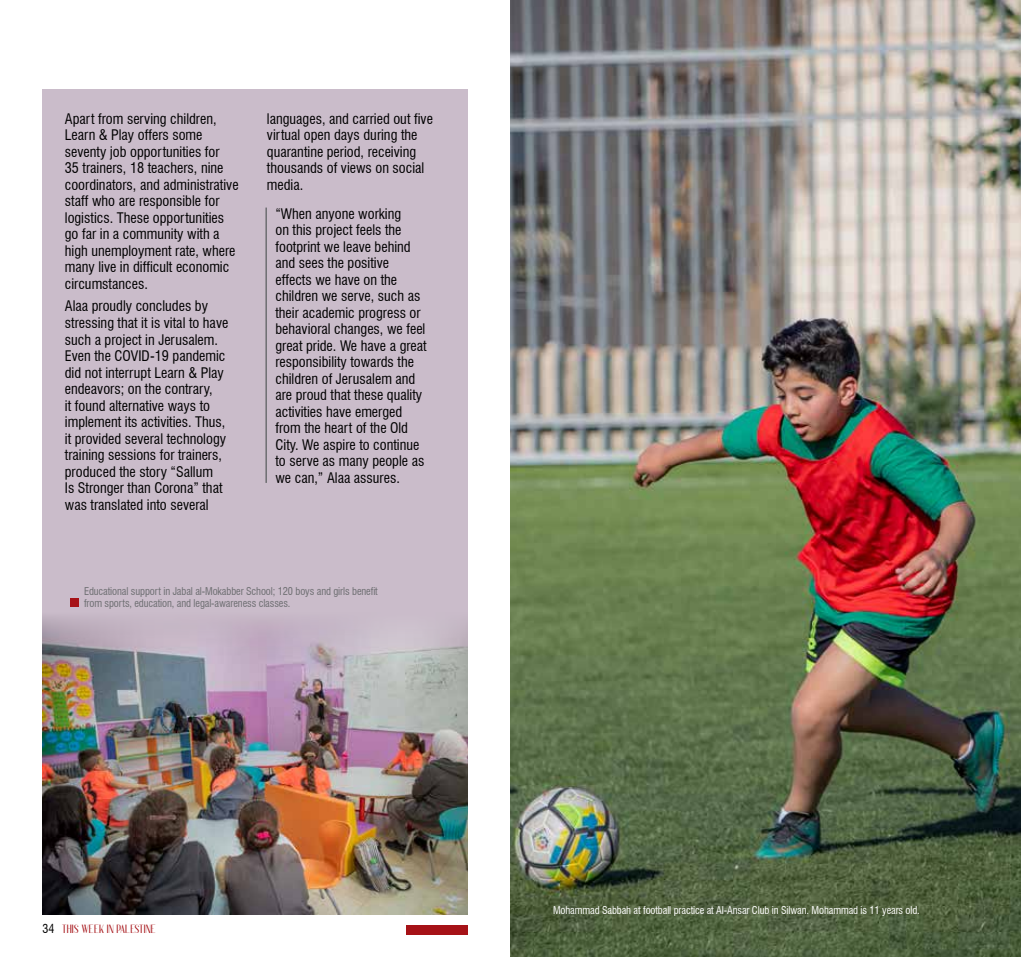
<style>
.page{position:relative;width:1021px;height:957px;background:#fff}
.page>*{position:absolute;margin:0;border:0;box-sizing:border-box;transform-origin:0 0}
.t1{font:condensed 14.25px/16.5px "Swiss 721 BT";color:#000}
.t2{font:700 12px "Anteric";color:#a61217}
.t3{font:condensed 10.5px/12px "Swiss 721 BT";letter-spacing:-.01em;color:#6d6e71}
.t4{font:condensed 10.5px "Swiss 721 BT";letter-spacing:-.01em;color:#fff}
.s1{font-family:"Swiss 721 BT";font-weight:400;font-stretch:condensed;color:#000}
</style>
<div class="page">
<div style="left:43px;top:89px;width:425px;height:825px;background:#cabcca"></div>
<img style="left:510px;top:0;width:510px;height:957px">
<img style="left:43px;top:617px;width:425px;height:297px">
<hr style="left:265px;top:207px;width:2px;height:276px;background:#6d6e71">
<div style="left:70px;top:598px;width:9px;height:9px;background:#a61217"></div>
<div style="left:406px;top:924px;width:62px;height:10px;background:#a61217"></div>
<p class="t1" style="left:65px;top:110px;width:175px">Apart from serving children,<br>Learn &amp; Play offers some seventy job opportunities for<br>35 trainers, 18 teachers, nine coordinators, and administrative staff who are responsible for logistics. These opportunities go far in a community with a high unemployment rate, where many live in difficult economic circumstances.</p>
<p class="t1" style="left:65px;top:298px;width:165px">Alaa proudly concludes by stressing that it is vital to have such a project in Jerusalem.<br>Even the COVID-19 pandemic did not interrupt Learn &amp; Play endeavors; on the contrary,<br>it found alternative ways to implement its activities. Thus, it provided several technology training sessions for trainers, produced the story “Sallum<br>Is Stronger than Corona” that was translated into several</p>
<p class="t1" style="left:267px;top:110px;width:167px">languages, and carried out five virtual open days during the quarantine period, receiving thousands of views on social media.</p>
<p class="t1" style="left:275px;top:205px;width:153px">“When anyone working<br>on this project feels the footprint we leave behind and sees the positive effects we have on the children we serve, such as their academic progress or behavioral changes, we feel great pride. We have a great responsibility towards the children of Jerusalem and are proud that these quality activities have emerged from the heart of the Old<br>City. We aspire to continue to serve as many people as we can,” Alaa assures.</p>
<p class="t3" style="left:84px;top:585px;width:295px">Educational support in Jabal al-Mokabber School; 120 boys and girls benefit from sports, education, and legal-awareness classes.</p>
<p class="t2" style="left:43px;top:922px;width:115px"><span class="s1">34</span> THIS WEEK IN PALESTINE</p>
<p class="t4" style="left:553px;top:904px;width:368px">Mohammad Sabbah at football practice at Al-Ansar Club in Silwan. Mohammad is 11 years old.</p>
</div>
